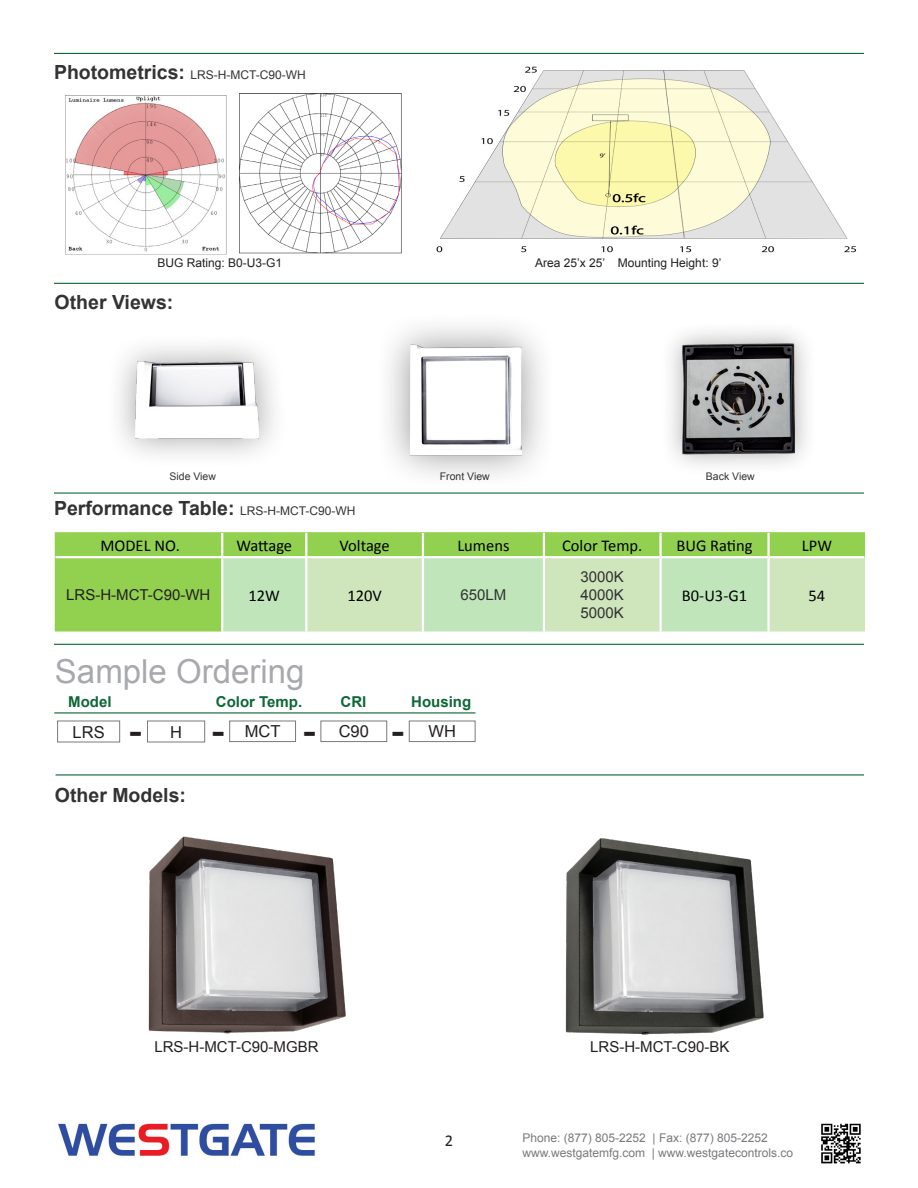
<style>
.page{position:relative;width:918px;height:1188px;background:#fff}
.page>*{position:absolute;margin:0;border:0;box-sizing:border-box;transform-origin:0 0}
.t1{font:33px "Arial";color:#a8a9ad}
.t2{font:700 28.5px "Verdana";color:#231f20}
.t3{font:700 19.5px "Arial";color:#333}
.t4{font:16.5px "Calibri";color:#000}
.t5{font:16.5px "Arial";color:#231f20}
.t6{font:16.5px "Calibri";color:#231f20}
.t7{font:15px "Arial";color:#231f20}
.t8{font:700 15px "Arial";color:#0d6736}
.t9{font:15px "Arial";color:#323332}
.t10{font:12px "Arial";color:#787a7d}
.t11{font:12px "Arial";color:#231f20}
.t12{font:12px "Arial";color:#333}
.t13{font:10.5px "Arial";color:#333}
.s1{font-weight:700;font-size:19.5px}
.s2{font-style:inherit}
.s3{font-weight:400;font-size:12px}
</style>
<div class="page">
<hr style="left:54px;top:492px;width:810px;height:2px;background:#0d6736">
<hr style="left:54px;top:53px;width:810px;height:1px;background:#0d6736">
<hr style="left:54px;top:283px;width:810px;height:1px;background:#0d6736">
<div style="left:55px;top:532px;width:810px;height:100px;background:#92d050"></div>
<svg style="left:223px;top:557px;width:642px;height:75px"></svg>
<hr style="left:221px;top:533px;width:2px;height:23px;background:#fff">
<hr style="left:305px;top:533px;width:2px;height:23px;background:#fff">
<hr style="left:422px;top:533px;width:2px;height:23px;background:#fff">
<hr style="left:543px;top:533px;width:2px;height:23px;background:#fff">
<hr style="left:659px;top:533px;width:3px;height:23px;background:#fff">
<hr style="left:767px;top:533px;width:3px;height:23px;background:#fff">
<hr style="left:221px;top:558px;width:2px;height:74px;background:#fff">
<hr style="left:305px;top:558px;width:2px;height:74px;background:#fff">
<hr style="left:422px;top:558px;width:2px;height:74px;background:#fff">
<hr style="left:543px;top:558px;width:2px;height:74px;background:#fff">
<hr style="left:659px;top:558px;width:3px;height:74px;background:#fff">
<hr style="left:767px;top:558px;width:3px;height:74px;background:#fff">
<hr style="left:56px;top:556px;width:166px;height:2px;background:#fff">
<hr style="left:222px;top:556px;width:84px;height:2px;background:#fff">
<hr style="left:306px;top:556px;width:117px;height:2px;background:#fff">
<hr style="left:423px;top:556px;width:121px;height:2px;background:#fff">
<hr style="left:544px;top:556px;width:117px;height:2px;background:#fff">
<hr style="left:661px;top:556px;width:108px;height:2px;background:#fff">
<hr style="left:769px;top:556px;width:95px;height:2px;background:#fff">
<hr style="left:54px;top:644px;width:810px;height:1px;background:#0d6736">
<img style="left:65px;top:95px;width:162px;height:160px">
<img style="left:239px;top:93px;width:163px;height:161px">
<img style="left:436px;top:66px;width:420px;height:187px">
<img style="left:58px;top:1123px;width:257px;height:34px">
<img style="left:821px;top:1123px;width:40px;height:41px">
<hr style="left:56px;top:774px;width:808px;height:2px;background:#0d6736">
<div style="left:229px;top:721px;width:67px;height:21px;border:1px solid #787a7d"></div>
<hr style="left:54px;top:712px;width:421px;height:1px;background:#0d6736">
<div style="left:374px;top:311px;width:182px;height:179px;background:#231f20;opacity:.48"></div>
<img style="left:410px;top:344px;width:111px;height:111px">
<div style="left:660px;top:321px;width:157px;height:155px;background:#231f20;opacity:.39"></div>
<img style="left:683px;top:343px;width:112px;height:112px">
<div style="left:106px;top:333px;width:182px;height:136px;background:#231f20;opacity:.42"></div>
<img style="left:136px;top:361px;width:123px;height:78px">
<div style="left:321px;top:721px;width:66px;height:21px;border:1px solid #787a7d"></div>
<div style="left:409px;top:721px;width:67px;height:21px;border:1px solid #787a7d"></div>
<img style="left:148px;top:836px;width:198px;height:198px">
<img style="left:565px;top:838px;width:199px;height:197px">
<p class="t12" style="left:54px;top:67px;width:253px"><span class="s1">Photometrics:</span> LRS-H-MCT-C90-WH</p>
<p class="t11" style="left:157px;top:255px;width:126px">BU<span class="s2">G</span> Rating: B0-U3-G1</p>
<p class="t11" style="left:535px;top:255px;width:188px">Area 25’x 25’ Mounting Height: 9’</p>
<p class="t3" style="left:55px;top:289px;width:120px">Other Views:</p>
<p class="t13" style="left:170px;top:469px;width:48px">Side View</p>
<p class="t13" style="left:440px;top:469px;width:51px">Front View</p>
<p class="t13" style="left:706px;top:469px;width:50px">Back View</p>
<p class="t3" style="left:54px;top:495px;width:303px">Performance Table: <span class="s3">LRS-H-MCT-C90-WH</span></p>
<p class="t4" style="left:100px;top:535px;width:81px">MODEL NO.</p>
<p class="t4" style="left:236px;top:535px;width:57px">Wattage</p>
<p class="t4" style="left:340px;top:535px;width:52px">Voltage</p>
<p class="t4" style="left:457px;top:535px;width:54px">Lumens</p>
<p class="t4" style="left:562px;top:535px;width:82px">Color Temp.</p>
<p class="t4" style="left:677px;top:535px;width:78px">BUG Rating</p>
<p class="t4" style="left:802px;top:535px;width:32px">LPW</p>
<p class="t7" style="left:66px;top:585px;width:146px">LRS-H-MCT-C90-WH</p>
<p class="t4" style="left:249px;top:585px;width:33px">12W</p>
<p class="t4" style="left:347px;top:585px;width:36px">120V</p>
<p class="t9" style="left:461px;top:585px;width:47px">650LM</p>
<p class="t9" style="left:581px;top:567px;width:45px">3000K</p>
<p class="t9" style="left:581px;top:585px;width:45px">4000K</p>
<p class="t9" style="left:581px;top:603px;width:45px">5000K</p>
<p class="t4" style="left:682px;top:585px;width:67px">B0-U3-G1</p>
<p class="t4" style="left:809px;top:585px;width:18px">54</p>
<p class="t1" style="left:55px;top:650px;width:251px">Sample Ordering</p>
<p class="t5" style="left:73px;top:721px;width:34px">LRS</p>
<p class="t5" style="left:170px;top:721px;width:13px">H</p>
<p class="t5" style="left:245px;top:721px;width:37px">MCT</p>
<p class="t8" style="left:341px;top:691px;width:27px">CRI</p>
<p class="t8" style="left:68px;top:691px;width:45px">Model</p>
<p class="t8" style="left:216px;top:691px;width:88px">Color Temp.</p>
<p class="t8" style="left:411px;top:691px;width:62px">Housing</p>
<p class="t2" style="left:129px;top:714px;width:15px">-</p>
<p class="t2" style="left:212px;top:714px;width:15px">-</p>
<p class="t2" style="left:303px;top:714px;width:15px">-</p>
<p class="t5" style="left:339px;top:721px;width:32px">C90</p>
<p class="t2" style="left:391px;top:714px;width:15px">-</p>
<p class="t5" style="left:428px;top:721px;width:29px">WH</p>
<p class="t3" style="left:55px;top:782px;width:133px">Other Models:</p>
<p class="t7" style="left:154px;top:1037px;width:166px">LRS-H-MCT-C90-MGBR</p>
<p class="t7" style="left:590px;top:1037px;width:141px">LRS-H-MCT-C90-BK</p>
<p class="t6" style="left:445px;top:1130px;width:10px">2</p>
<p class="t10" style="left:522px;top:1130px;width:247px">Phone: (877) 805-2252 | Fax: (877) 805-2252</p>
<p class="t10" style="left:522px;top:1145px;width:272px">www.westgatemfg.com | www.westgatecontrols.co</p>
</div>
